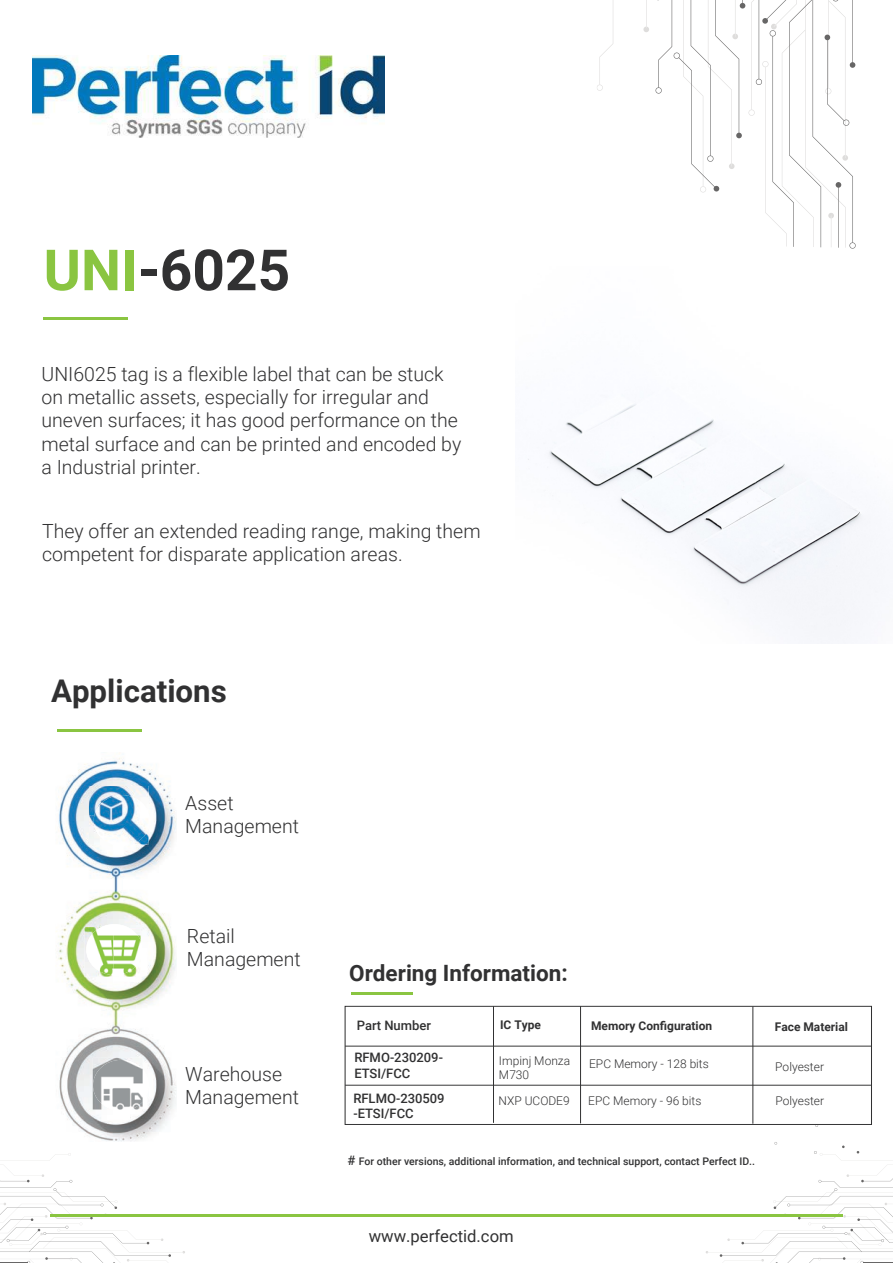
<style>
.page{position:relative;width:893px;height:1263px;background:#fff}
.page>*{position:absolute;margin:0;border:0;box-sizing:border-box;transform-origin:0 0}
.t1{font:700 56.85px "Roboto";color:#313132}
.t2{font:700 31.2px "Roboto";color:#313132}
.t3{font:700 22.5px "Roboto";color:#313132}
.t4{font:300 19.5px/23.4px "Roboto";color:#313132}
.t5{font:16.65px "Roboto";color:#313132}
.t6{font:500 13.05px/15.6px "Roboto";color:#313132}
.t7{font:300 12px/14.4px "Roboto";color:#313132}
.t8{font:700 12px "Roboto";color:#313132}
.t9{font:700 12px "Roboto";color:#313132}
.t10{font:500 10.5px "Roboto";color:#313132}
.s1{color:#8ac541}
.s2{font-style:inherit}
.s3{font-size:13.05px}
</style>
<div class="page">
<svg style="left:597px;top:43px;width:16px;height:48px"></svg>
<svg style="left:643px;top:0;width:6px;height:32px"></svg>
<svg style="left:655px;top:0;width:201px;height:249px"></svg>
<svg style="left:0;top:1153px;width:185px;height:110px"></svg>
<hr style="left:44px;top:318px;width:84px;height:2px;background:#8ac541">
<hr style="left:57px;top:730px;width:85px;height:2px;background:#8ac541">
<hr style="left:50px;top:1214px;width:792px;height:2px;background:#8ac541">
<img style="left:56px;top:758px;width:120px;height:384px">
<div style="left:86px;top:924px;width:57px;height:51px;background:#fff;border-radius:50%"></div>
<div style="left:93px;top:1060px;width:56px;height:51px;background:#fff;border-radius:50%"></div>
<img style="left:89px;top:786px;width:59px;height:58px">
<img style="left:94px;top:795px;width:54px;height:49px">
<img style="left:93px;top:1058px;width:50px;height:2px">
<img style="left:93px;top:1060px;width:50px;height:49px">
<img style="left:84px;top:927px;width:57px;height:50px">
<img style="left:86px;top:927px;width:55px;height:48px">
<img style="left:32px;top:55px;width:352px;height:83px">
<svg style="left:706px;top:1142px;width:187px;height:121px"></svg>
<div style="left:345px;top:1006px;width:527px;height:119px;border:1px solid #313132"></div>
<hr style="left:345px;top:1046px;width:526px;height:1px;background:#313132">
<hr style="left:345px;top:1085px;width:526px;height:1px;background:#313132">
<hr style="left:351px;top:992px;width:62px;height:2px;background:#8ac541">
<hr style="left:493px;top:1006px;width:1px;height:117px;background:#313132">
<hr style="left:580px;top:1006px;width:1px;height:117px;background:#313132">
<hr style="left:752px;top:1006px;width:1px;height:118px;background:#313132">
<img style="left:528px;top:404px;width:349px;height:239px">
<h1 class="t1" style="left:44px;top:230px;width:248px"><span class="s1">UNI</span>-6025</h1>
<p class="t4" style="left:42px;top:361px;width:421px">UNI6025 tag is a flexible label that can be stuck on metallic assets, especially for irregular and uneven surfaces; it has good performance on the metal surface and can be printed and encoded by a Industrial printer.</p>
<p class="t4" style="left:42px;top:518px;width:440px">They offer an extended reading range, making them competent for disparate application areas.</p>
<h2 class="t2" style="left:51px;top:669px;width:177px">Applications</h2>
<p class="t4" style="left:185px;top:790px;width:115px">Asset<br>Management</p>
<p class="t4" style="left:187px;top:923px;width:115px">Retail<br>Management</p>
<p class="t4" style="left:185px;top:1061px;width:115px">Warehouse<br>Management</p>
<p class="t3" style="left:349px;top:957px;width:220px">Order<span class="s2">ing</span> Information<span class="s2">:</span></p>
<p class="t6" style="left:357px;top:1017px;width:76px">Part Number</p>
<p class="t6" style="left:354px;top:1049px;width:90px">RFMO-230209-<br>ETSI/FCC</p>
<p class="t8" style="left:500px;top:1016px;width:42px">IC Type</p>
<p class="t7" style="left:499px;top:1053px;width:73px">Impinj Monza<br>M730</p>
<p class="t7" style="left:499px;top:1093px;width:73px">NXP UCODE9</p>
<p class="t8" style="left:591px;top:1017px;width:123px">Memory Configuration</p>
<p class="t7" style="left:589px;top:1056px;width:121px">EPC Memory - 128 bits</p>
<p class="t9" style="left:775px;top:1018px;width:75px">Face Material</p>
<p class="t7" style="left:775px;top:1059px;width:50px">Polyester</p>
<p class="t6" style="left:353px;top:1090px;width:93px">RFLMO-230509 -ETSI/FCC</p>
<p class="t7" style="left:588px;top:1093px;width:115px">EPC Memory - 96 bits</p>
<p class="t7" style="left:775px;top:1093px;width:50px">Polyester</p>
<p class="t10" style="left:348px;top:1154px;width:409px"><span class="s3">#</span> For other versions, additional information, and technical support, contact Perfect ID..</p>
<p class="t5" style="left:369px;top:1224px;width:146px">www.perfectid.com</p>
</div>
